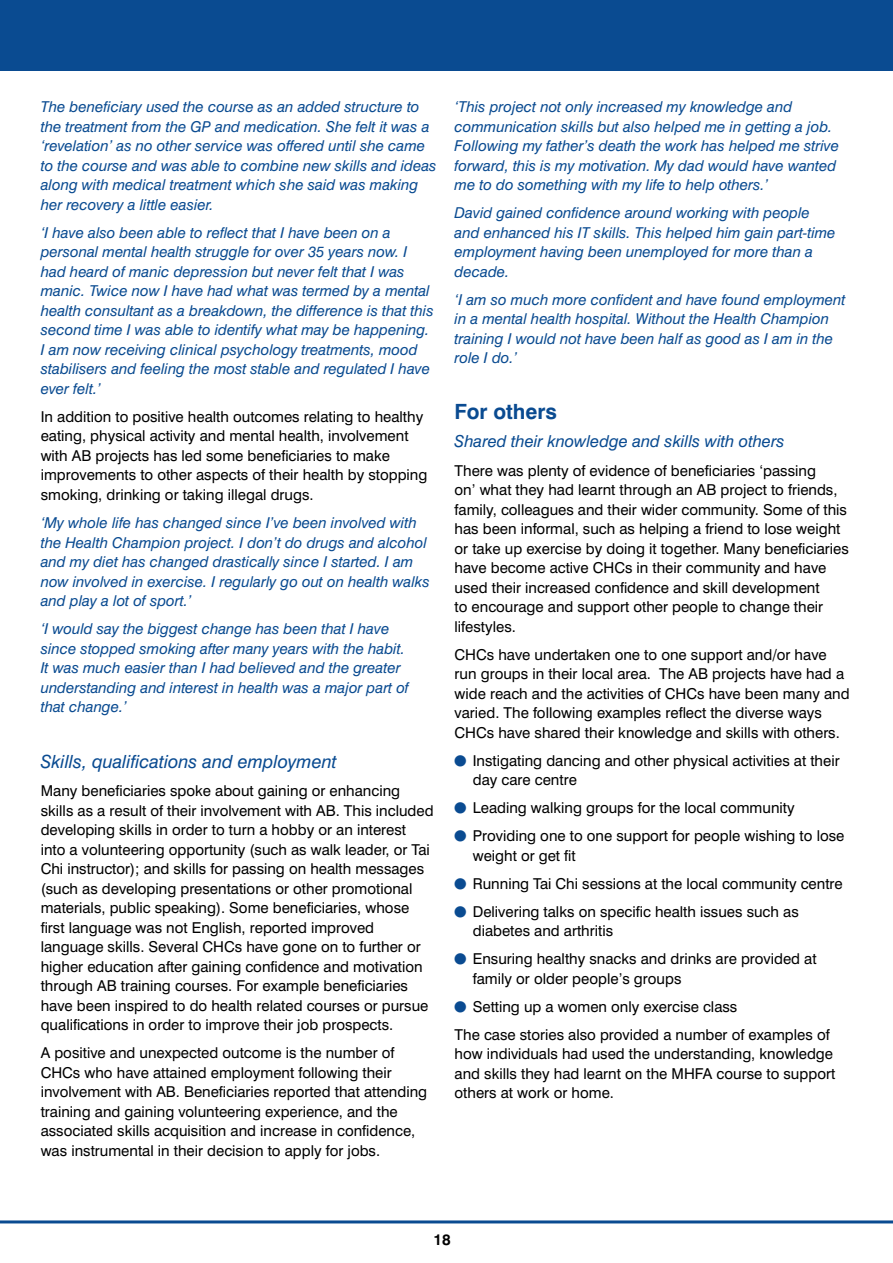
<style>
.page{position:relative;width:893px;height:1263px;background:#fff}
.page>*{position:absolute;margin:0;border:0;box-sizing:border-box;transform-origin:0 0}
.t1{font:700 21px "Swiss 721 BT";color:#0a4b91}
.t2{font:italic 18.15px "Swiss 721 BT";color:#0a4b91}
.t3{font:italic 16.5px "Swiss 721 BT";color:#0a4b91}
.t4{font:700 15.15px "Swiss 721 BT";color:#000}
.t5{font:15px/19.5px "Swiss 721 BT";color:#000}
.t6{font:italic 15px/19.5px "Swiss 721 BT";color:#0a4b91}
</style>
<div class="page">
<hr style="left:0;top:1220px;width:893px;height:3px;background:#0a4b91">
<div style="left:0;top:0;width:893px;height:70px;background:#0a4b91"></div>
<p class="t6" style="left:41px;top:97px;width:397px">The beneficiary used the course as an added structure to the treatment from the GP and medication. She felt it was a ‘revelation’ as no other service was offered until she came to the course and was able to combine new skills and ideas along with medical treatment which she said was making her recovery a little easier.</p>
<p class="t6" style="left:41px;top:223px;width:394px">‘I have also been able to reflect that I have been on a personal mental health struggle for over 35 years now. I had heard of manic depression but never felt that I was manic. Twice now I have had what was termed by a mental health consultant as a breakdown, the difference is that this second time I was able to identify what may be happening.<br>I am now receiving clinical psychology treatments, mood stabilisers and feeling the most stable and regulated I have ever felt.’</p>
<p class="t5" style="left:41px;top:407px;width:388px">In addition to positive health outcomes relating to healthy eating, physical activity and mental health, involvement with AB projects has led some beneficiaries to make improvements to other aspects of their health by stopping smoking, drinking or taking illegal drugs.</p>
<p class="t6" style="left:41px;top:513px;width:390px">‘My whole life has changed since I’ve been involved with the Health Champion project. I don’t do drugs and alcohol and my diet has changed drastically since I started. I am now involved in exercise. I regularly go out on health walks and play a lot of sport.’</p>
<p class="t6" style="left:41px;top:619px;width:370px">‘I would say the biggest change has been that I have since stopped smoking after many years with the habit.<br>It was much easier than I had believed and the greater understanding and interest in health was a major part of that change.’</p>
<p class="t2" style="left:41px;top:750px;width:297px">Skills, qualifications and employment</p>
<p class="t5" style="left:41px;top:781px;width:394px">Many beneficiaries spoke about gaining or enhancing skills as a result of their involvement with AB. This included developing skills in order to turn a hobby or an interest into a volunteering opportunity (such as walk leader, or Tai Chi instructor); and skills for passing on health messages (such as developing presentations or other promotional materials, public speaking). Some beneficiaries, whose first language was not English, reported improved language skills. Several CHCs have gone on to further or higher education after gaining confidence and motivation through AB training courses. For example beneficiaries have been inspired to do health related courses or pursue qualifications in order to improve their job prospects.</p>
<p class="t5" style="left:41px;top:1043px;width:388px">A positive and unexpected outcome is the number of CHCs who have attained employment following their involvement with AB. Beneficiaries reported that attending training and gaining volunteering experience, and the associated skills acquisition and increase in confidence, was instrumental in their decision to apply for jobs.</p>
<p class="t6" style="left:455px;top:97px;width:386px">‘This project not only increased my knowledge and communication skills but also helped me in getting a job.<br>Following my father’s death the work has helped me strive forward, this is my motivation. My dad would have wanted me to do something with my life to help others.’</p>
<p class="t6" style="left:455px;top:203px;width:382px">David gained confidence around working with people and enhanced his IT skills. This helped him gain part-time employment having been unemployed for more than a decade.</p>
<p class="t6" style="left:455px;top:290px;width:392px">‘I am so much more confident and have found employment in a mental health hospital. Without the Health Champion training I would not have been half as good as I am in the role I do.’</p>
<h1 class="t1" style="left:455px;top:399px;width:104px">For others</h1>
<p class="t3" style="left:455px;top:432px;width:331px">Shared their knowledge and skills with others</p>
<p class="t5" style="left:455px;top:460px;width:396px">There was plenty of evidence of beneficiaries ‘passing<br>on’ what they had learnt through an AB project to friends, family, colleagues and their wider community. Some of this has been informal, such as helping a friend to lose weight or take up exercise by doing it together. Many beneficiaries have become active CHCs in their community and have used their increased confidence and skill development<br>to encourage and support other people to change their lifestyles.</p>
<p class="t5" style="left:455px;top:644px;width:397px">CHCs have undertaken one to one support and/or have run groups in their local area. The AB projects have had a wide reach and the activities of CHCs have been many and varied. The following examples reflect the diverse ways CHCs have shared their knowledge and skills with others.</p>
<p class="t5" style="left:473px;top:750px;width:368px">Instigating dancing and other physical activities at their day care centre</p>
<p class="t5" style="left:473px;top:793px;width:373px;line-height:28px">Leading walking groups for the local community<br>Providing one to one support for people wishing to lose</p>
<p class="t5" style="left:473px;top:841px;width:371px;line-height:28px">weight or get fit<br>Running Tai Chi sessions at the local community centre<br>Delivering talks on specific health issues such as</p>
<p class="t5" style="left:473px;top:916px;width:345px;line-height:28px">diabetes and arthritis<br>Ensuring healthy snacks and drinks are provided at</p>
<p class="t5" style="left:473px;top:968px;width:210px">family or older people’s groups</p>
<p class="t5" style="left:473px;top:996px;width:266px">Setting up a women only exercise class</p>
<p class="t5" style="left:455px;top:1024px;width:377px">The case stories also provided a number of examples of</p>
<p class="t5" style="left:455px;top:1044px;width:382px">how individuals had used the understanding, knowledge and skills they had learnt on the MHFA course to support others at work or home.</p>
<p class="t4" style="left:434px;top:1231px;width:19px">18</p>
</div>
